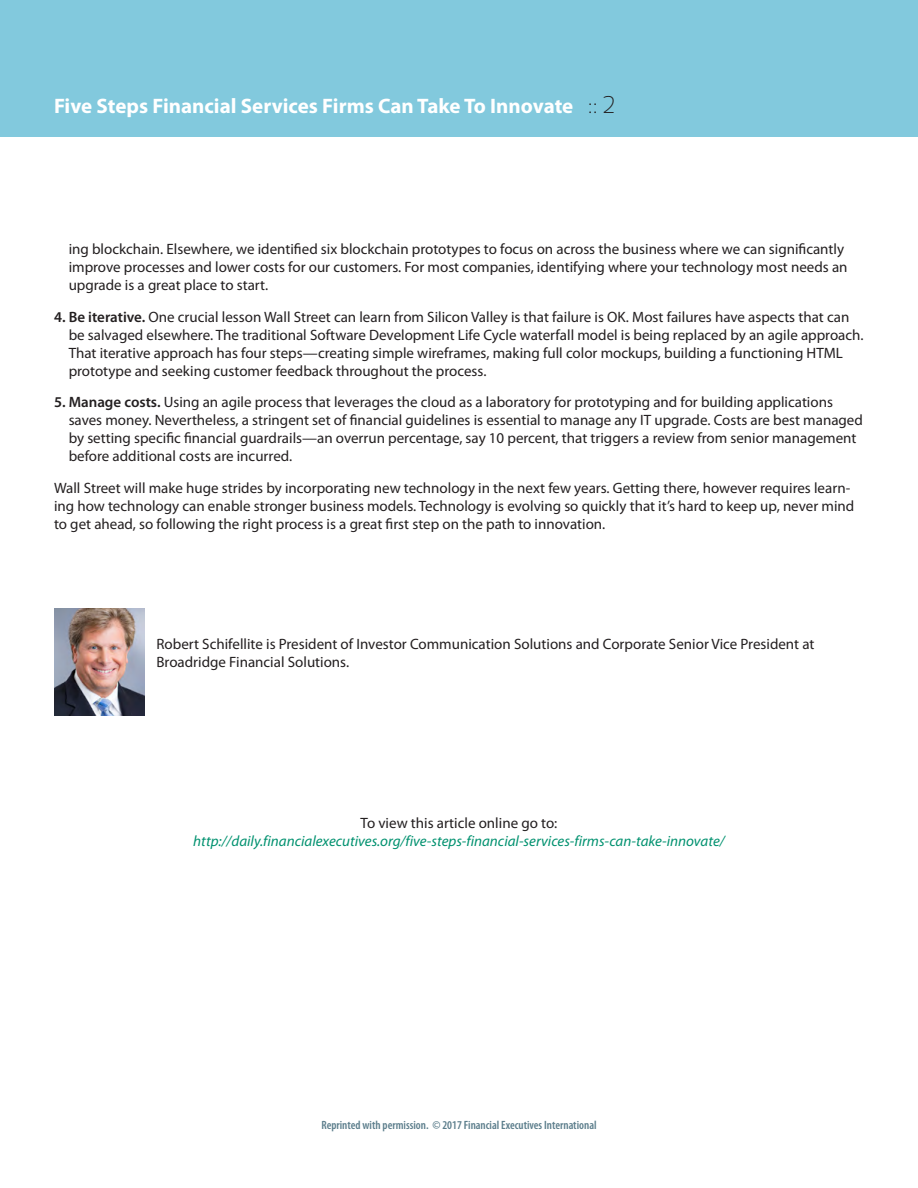
<style>
.page{position:relative;width:918px;height:1188px;background:#fff}
.page>*{position:absolute;margin:0;border:0;box-sizing:border-box;transform-origin:0 0}
.t1{font:700 21px "Myriad Pro";color:#fff}
.t2{font:15px/18px "Myriad Pro";color:#231f20}
.t3{font:italic 15px/18px "Myriad Pro";color:#00916f;text-align:center}
.t4{font:600 condensed 12px "Myriad Pro";color:#5b7d8b}
.s1{font-family:"Enzo OT";font-weight:300;font-size:24px;color:#231f20}
.s2{font-weight:600}
.s3{font-style:normal;color:#231f20}
</style>
<div class="page">
<div style="left:0;top:0;width:918px;height:136px;background:#82c9dd"></div>
<img style="left:54px;top:608px;width:90px;height:107px">
<p class="t1" style="left:54px;top:92px;width:563px">Five Steps Financial Services Firms Can Take To Innovate <span class="s1">:: 2</span></p>
<p class="t2" style="left:69px;top:240px;width:780px">ing blockchain. Elsewhere, we identified six blockchain prototypes to focus on across the business where we can significantly improve processes and lower costs for our customers. For most companies, identifying where your technology most needs an upgrade is a great place to start.</p>
<p class="t2" style="left:69px;top:307px;width:797px;text-indent:-15px"><span class="s2">4. Be iterative.</span> One crucial lesson Wall Street can learn from Silicon Valley is that failure is OK. Most failures have aspects that can be salvaged elsewhere. The traditional Software Development Life Cycle waterfall model is being replaced by an agile approach.<br>That iterative approach has four steps—creating simple wireframes, making full color mockups, building a functioning HTML prototype and seeking customer feedback throughout the process.</p>
<p class="t2" style="left:69px;top:393px;width:796px;text-indent:-15px"><span class="s2">5. Manage costs.</span> Using an agile process that leverages the cloud as a laboratory for prototyping and for building applications saves money. Nevertheless, a stringent set of financial guidelines is essential to manage any IT upgrade. Costs are best managed by setting specific financial guardrails—an overrun percentage, say 10 percent, that triggers a review from senior management before additional costs are incurred.</p>
<p class="t2" style="left:54px;top:478px;width:802px">Wall Street will make huge strides by incorporating new technology in the next few years. Getting there, however requires learn&shy;ing how technology can enable stronger business models. Technology is evolving so quickly that it’s hard to keep up, never mind to get ahead, so following the right process is a great first step on the path to innovation.</p>
<p class="t2" style="left:156px;top:635px;width:660px">Robert Schifellite is President of Investor Communication Solutions and Corporate Senior Vice President at<br>Broadridge Financial Solutions.</p>
<p class="t3" style="left:193px;top:814px;width:533px"><span class="s3">To view this article online go to: </span>http://daily.financialexecutives.org/five-steps-financial-services-firms-can-take-innovate/</p>
<p class="t4" style="left:321px;top:1118px;width:277px">Reprinted with permission. © 2017 Financial Executives International</p>
</div>
